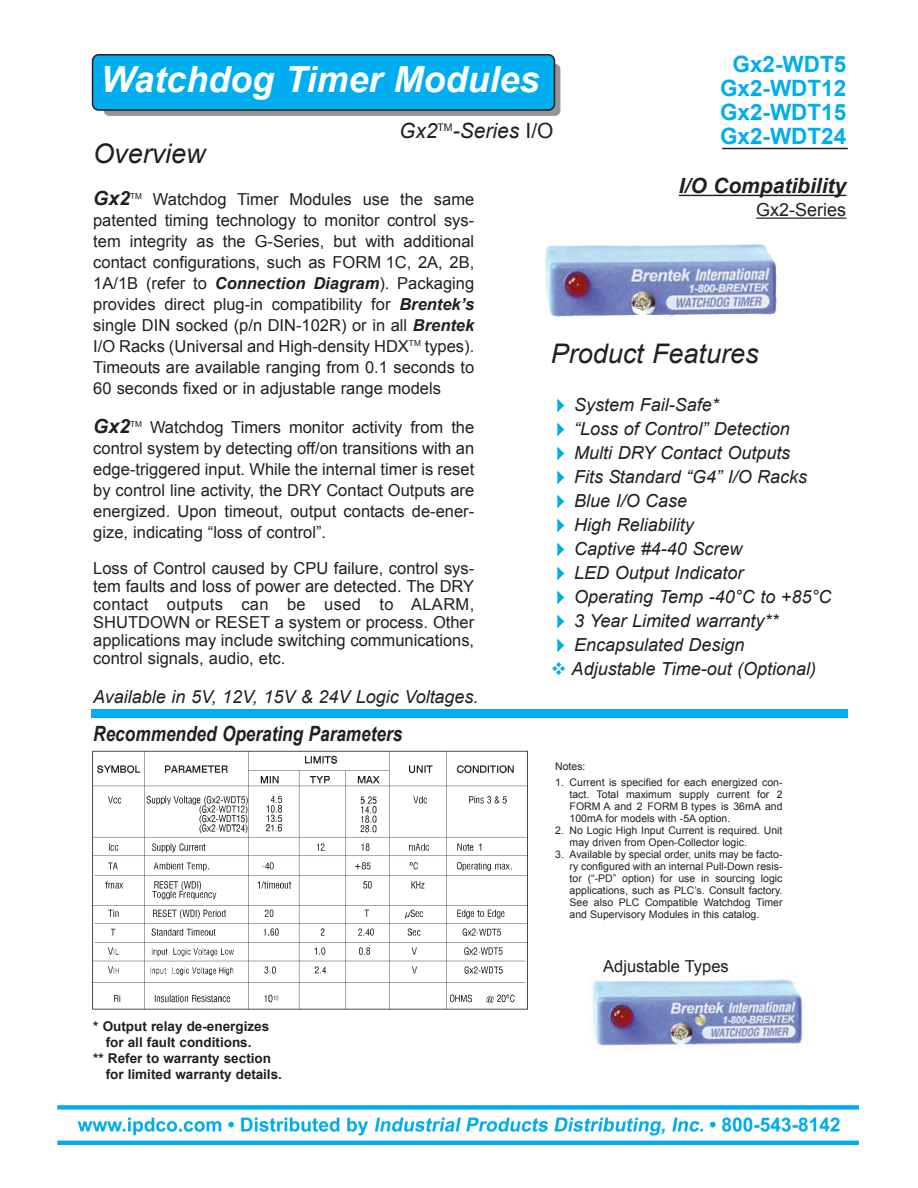
<style>
.page{position:relative;width:918px;height:1188px;background:#fff}
.page>*{position:absolute;margin:0;border:0;box-sizing:border-box;transform-origin:0 0}
.t1{font:italic 700 36px "Arial";color:#fff}
.t2{font:italic 27px "Arial";color:#231f20}
.t3{font:700 22.5px/24px "Arial";color:#00aeef;text-align:center}
.t4{font:italic 700 21px "Arial Narrow";color:#231f20}
.t5{font:italic 700 21px "Arial";color:#231f20}
.t6{font:italic 21px "Arial";color:#231f20}
.t7{font:italic 700 19.5px "Arial";color:#231f20}
.t8{font:italic 18px "Arial";color:#231f20}
.t9{font:18px "Arial";color:#231f20}
.t10{font:16.5px/21px "Arial";color:#231f20;text-align:justify}
.t11{font:700 13.5px "Arial";color:#231f20}
.t12{font:10.5px/12px "Arial";color:#231f20}
.s1{font-style:normal}
.s2{font-weight:700;font-style:italic}
.s3{color:#00aeef}
</style>
<div class="page">
<hr style="left:679px;top:195px;width:167px;height:1px;background:#231f20">
<hr style="left:756px;top:218px;width:90px;height:1px;background:#231f20">
<hr style="left:722px;top:148px;width:126px;height:1px;background:#231f20">
<img style="left:546px;top:244px;width:231px;height:73px">
<img style="left:592px;top:979px;width:211px;height:67px">
<img style="left:92px;top:750px;width:436px;height:260px">
<div style="left:104px;top:64px;width:456px;height:52px;background:#939598;border-radius:5px"></div>
<svg style="left:92px;top:54px;width:463px;height:57px;background:#02a5e2"></svg>
<div style="left:92px;top:710px;width:756px;height:8px;background:#00aeef"></div>
<img style="left:57px;top:1105px;width:802px;height:40px">
<h3 class="t3" style="left:720px;top:52px;width:128px">Gx2-WDT5<br>Gx2-WDT12<br>Gx2-WDT15<br>Gx2-WDT24</h3>
<h1 class="t1" style="left:101px;top:59px;width:440px">Watchdog Timer Modules</h1>
<p class="t6" style="left:399px;top:119px;width:156px">Gx2<sup>TM</sup>-Series <span class="s1">I/O</span></p>
<h2 class="t2" style="left:93px;top:138px;width:114px">Overview</h2>
<p class="t7" style="left:93px;top:187px;width:38px">Gx2</p>
<p class="t5" style="left:679px;top:174px;width:169px">I/O Compatibility</p>
<p class="t9" style="left:756px;top:200px;width:92px">Gx2-Series</p>
<p class="t10" style="left:93px;top:189px;width:383px;text-indent:37px"><sup>TM</sup> Watchdog Timer Modules use the same patented timing technology to monitor control sys&shy;tem integrity as the G-Series, but with additional contact configurations, such as FORM 1C, 2A, 2B, 1A/1B (refer to <span class="s2">Connection Diagram</span>). Packaging provides direct plug-in compatibility for <span class="s2">Brentek’s </span>single DIN socked (p/n DIN-102R) or in all <span class="s2">Brentek </span>I/O Racks (Universal and High-density HDX<sup>TM</sup> types).<br>Timeouts are available ranging from 0.1 seconds to 60 seconds fixed or in adjustable range models</p>
<p class="t7" style="left:93px;top:415px;width:38px">Gx2</p>
<h2 class="t2" style="left:551px;top:339px;width:209px">Product Features</h2>
<p class="t8" style="left:551px;top:395px;width:169px"><span class="s3">✔</span> System Fail-Safe*</p>
<p class="t8" style="left:551px;top:419px;width:240px"><span class="s3">✔</span> “Loss of Control” Detection</p>
<p class="t8" style="left:551px;top:443px;width:241px"><span class="s3">✔</span> Multi DRY Contact Outputs</p>
<p class="t8" style="left:551px;top:467px;width:258px"><span class="s3">✔</span> Fits Standard “G4” I/O Racks</p>
<p class="t8" style="left:551px;top:491px;width:138px"><span class="s3">✔</span> Blue I/O Case</p>
<p class="t8" style="left:551px;top:515px;width:144px"><span class="s3">✔</span> High Reliability</p>
<p class="t8" style="left:551px;top:539px;width:193px"><span class="s3">✔</span> Captive #4-40 Screw</p>
<p class="t8" style="left:551px;top:563px;width:194px"><span class="s3">✔</span> LED Output Indicator</p>
<p class="t8" style="left:551px;top:587px;width:282px"><span class="s3">✔</span> Operating Temp -40°C to +85°C</p>
<p class="t8" style="left:551px;top:611px;width:229px"><span class="s3">✔</span> 3 Year Limited warranty**</p>
<p class="t8" style="left:551px;top:635px;width:195px"><span class="s3">✔</span> Encapsulated Design</p>
<p class="t8" style="left:551px;top:659px;width:267px"><span class="s3">❖</span> Adjustable Time-out (Optional)</p>
<p class="t10" style="left:93px;top:417px;width:382px;text-indent:37px"><sup>TM</sup> Watchdog Timers monitor activity from the control system by detecting off/on transitions with an edge-triggered input. While the internal timer is reset by control line activity, the DRY Contact Outputs are energized. Upon timeout, output contacts de-ener&shy;gize, indicating “loss of control”.</p>
<p class="t10" style="left:93px;top:559px;width:383px;line-height:18px">Loss of Control caused by CPU failure, control sys&shy;tem faults and loss of power are detected. The DRY contact outputs can be used to ALARM, SHUTDOWN or RESET a system or process. Other applications may include switching communications, control signals, audio, etc.</p>
<p class="t8" style="left:93px;top:687px;width:387px">Available in 5V, 12V, 15V &amp; 24V Logic Voltages.</p>
<p class="t4" style="left:93px;top:721px;width:311px">Recommended Operating Parameters</p>
<p class="t11" style="left:93px;top:1018px;width:177px">* Output relay de-energizes</p>
<p class="t11" style="left:106px;top:1035px;width:147px">for all fault conditions.</p>
<p class="t11" style="left:93px;top:1051px;width:179px">** Refer to warranty section</p>
<p class="t11" style="left:106px;top:1067px;width:178px">for limited warranty details.</p>
<p class="t12" style="left:555px;top:759px;width:32px;line-height:15.9px">Notes:<br>1.</p>
<p class="t12" style="left:570px;top:777px;width:214px">Current is specified for each energized con&shy;tact. Total maximum supply current for 2<br>FORM A and 2 FORM B types is 36mA and 100mA for models with -5A option.<br>No Logic High Input Current is required. Unit may driven from Open-Collector logic.<br>Available by special order, units may be facto&shy;ry configured with an internal Pull-Down resis&shy;tor (“-PD” option) for use in sourcing logic applications, such as PLC’s. Consult factory.<br>See also PLC Compatible Watchdog Timer and Supervisory Modules in this catalog.</p>
<p class="t12" style="left:555px;top:824px;width:10px">2.</p>
<p class="t12" style="left:555px;top:848px;width:10px">3.</p>
<p class="t10" style="left:603px;top:956px;width:127px">Adjustable Types</p>
</div>
